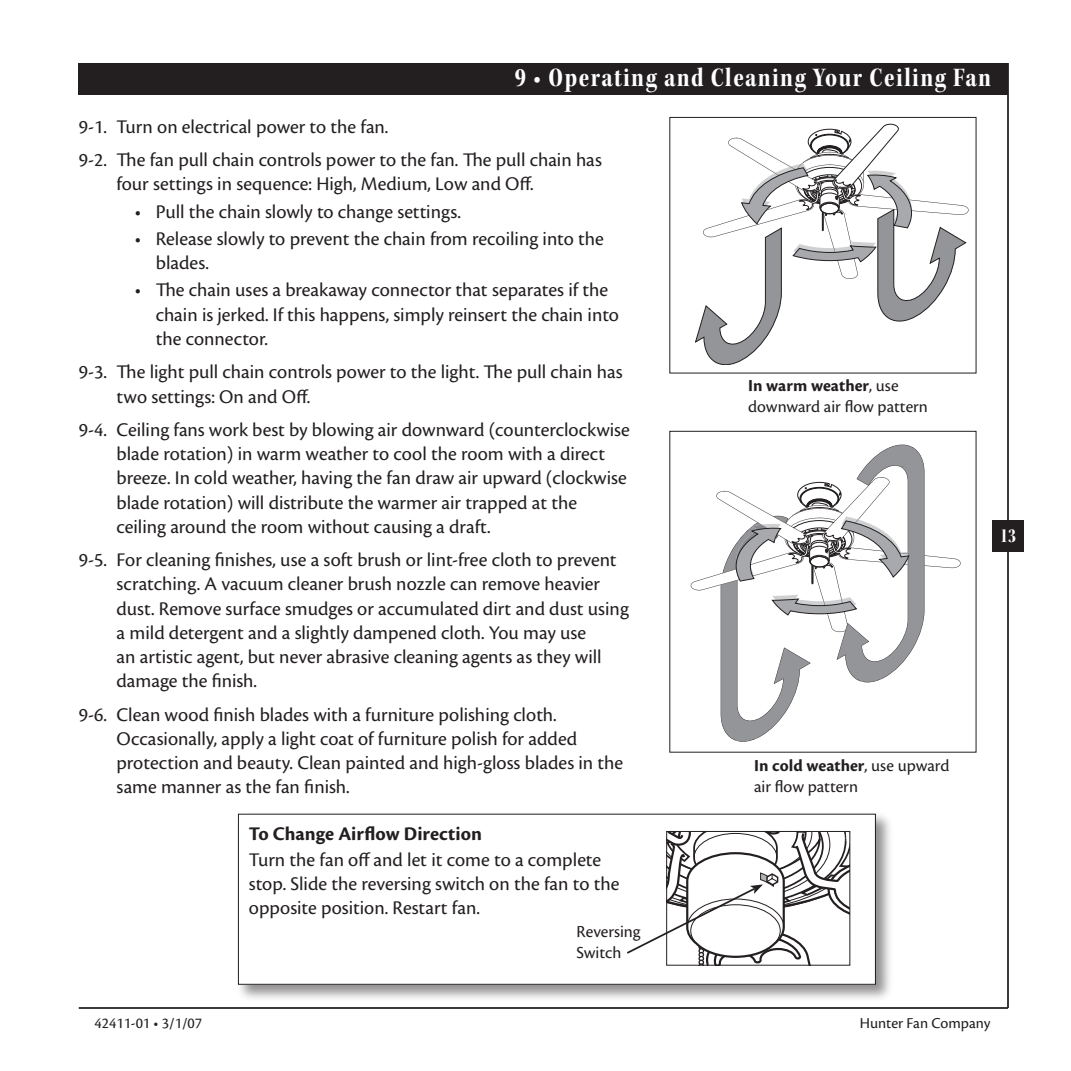
<style>
.page{position:relative;width:1071px;height:1071px;background:#fff}
.page>*{position:absolute;margin:0;border:0;box-sizing:border-box;transform-origin:0 0}
.t1{font:28px "Kepler Std Bold Cn Subh";letter-spacing:.05em;color:#fff}
.t2{font:21px "Kepler Std Bold Cn Disp";color:#fff}
.Bullet_for_step_sub{font:20.12px/24.2px "Cronos Pro";color:#231f20}
.t3{font:700 20.12px "Cronos Pro";color:#231f20}
.t4{font:17.5px/21px "Cronos Pro";color:#231f20}
.t5{font:15.75px "Cronos Pro";color:#231f20}
.s1{font-weight:700}
</style>
<div class="page">
<div style="left:79px;top:63px;width:929px;height:31px;background:#231f20"></div>
<hr style="left:1007px;top:63px;width:2px;height:945px;background:#231f20">
<hr style="left:79px;top:1007px;width:929px;height:2px;background:#231f20">
<div style="left:992px;top:520px;width:32px;height:31px;background:#231f20"></div>
<div style="left:235px;top:811px;width:660px;height:191px;background:#231f20;opacity:.5"></div>
<div style="left:238px;top:814px;width:637px;height:170px;background:#fff"></div>
<div style="left:238px;top:814px;width:638px;height:171px;border:1px solid #231f20"></div>
<svg style="left:695px;top:124px;width:274px;height:241px"></svg>
<svg style="left:691px;top:445px;width:270px;height:297px"></svg>
<svg style="left:627px;top:831px;width:223px;height:135px"></svg>
<p class="t1" style="left:515px;top:62px;width:478px">9 • Operating and Cleaning Your Ceiling Fan</p>
<p class="Bullet_for_step_sub" style="left:79px;top:114px;width:311px">9-1. Turn on electrical power to the fan.</p>
<p class="Bullet_for_step_sub" style="left:117px;top:148px;width:487px;text-indent:-38px">9-2. The fan pull chain controls power to the fan. The pull chain has four settings in sequence: High, Medium, Low and Off.</p>
<p class="Bullet_for_step_sub" style="left:135px;top:199px;width:328px">• Pull the chain slowly to change settings.</p>
<p class="Bullet_for_step_sub" style="left:156px;top:227px;width:450px;text-indent:-21px">• Release slowly to prevent the chain from recoiling into the blades.</p>
<p class="Bullet_for_step_sub" style="left:156px;top:278px;width:465px;text-indent:-21px">• The chain uses a breakaway connector that separates if the chain is jerked. If this happens, simply reinsert the chain into the connector.</p>
<p class="Bullet_for_step_sub" style="left:117px;top:360px;width:508px;text-indent:-38px">9-3. The light pull chain controls power to the light. The pull chain has two settings: On and Off.</p>
<p class="Bullet_for_step_sub" style="left:117px;top:418px;width:515px;text-indent:-38px">9-4. Ceiling fans work best by blowing air downward (counterclockwise blade rotation) in warm weather to cool the room with a direct breeze. In cold weather, having the fan draw air upward (clockwise blade rotation) will distribute the warmer air trapped at the ceiling around the room without causing a draft.</p>
<p class="Bullet_for_step_sub" style="left:117px;top:548px;width:514px;text-indent:-38px">9-5. For cleaning finishes, use a soft brush or lint-free cloth to prevent scratching. A vacuum cleaner brush nozzle can remove heavier dust. Remove surface smudges or accumulated dirt and dust using a mild detergent and a slightly dampened cloth. You may use<br>an artistic agent, but never abrasive cleaning agents as they will damage the finish.</p>
<p class="Bullet_for_step_sub" style="left:117px;top:702px;width:508px;text-indent:-38px">9-6. Clean wood finish blades with a furniture polishing cloth.<br>Occasionally, apply a light coat of furniture polish for added protection and beauty. Clean painted and high-gloss blades in the same manner as the fan finish.</p>
<p class="t3" style="left:249px;top:823px;width:235px">To Change Airflow Direction</p>
<p class="Bullet_for_step_sub" style="left:249px;top:848px;width:372px">Turn the fan off and let it come to a complete stop. Slide the reversing switch on the fan to the opposite position. Restart fan.</p>
<p class="t4" style="left:577px;top:921px;width:66px">Reversing<br>Switch</p>
<p class="t4" style="left:748px;top:375px;width:181px"><span class="s1">In warm weather</span>, use downward air flow pattern</p>
<p class="t2" style="left:1000px;top:524px;width:16px">13</p>
<p class="t4" style="left:754px;top:756px;width:197px"><span class="s1">In cold weather</span>, use upward air flow pattern</p>
<p class="t5" style="left:94px;top:1014px;width:109px">42411-01 • 3/1/07</p>
<p class="t5" style="left:860px;top:1014px;width:132px">Hunter Fan Company</p>
</div>
